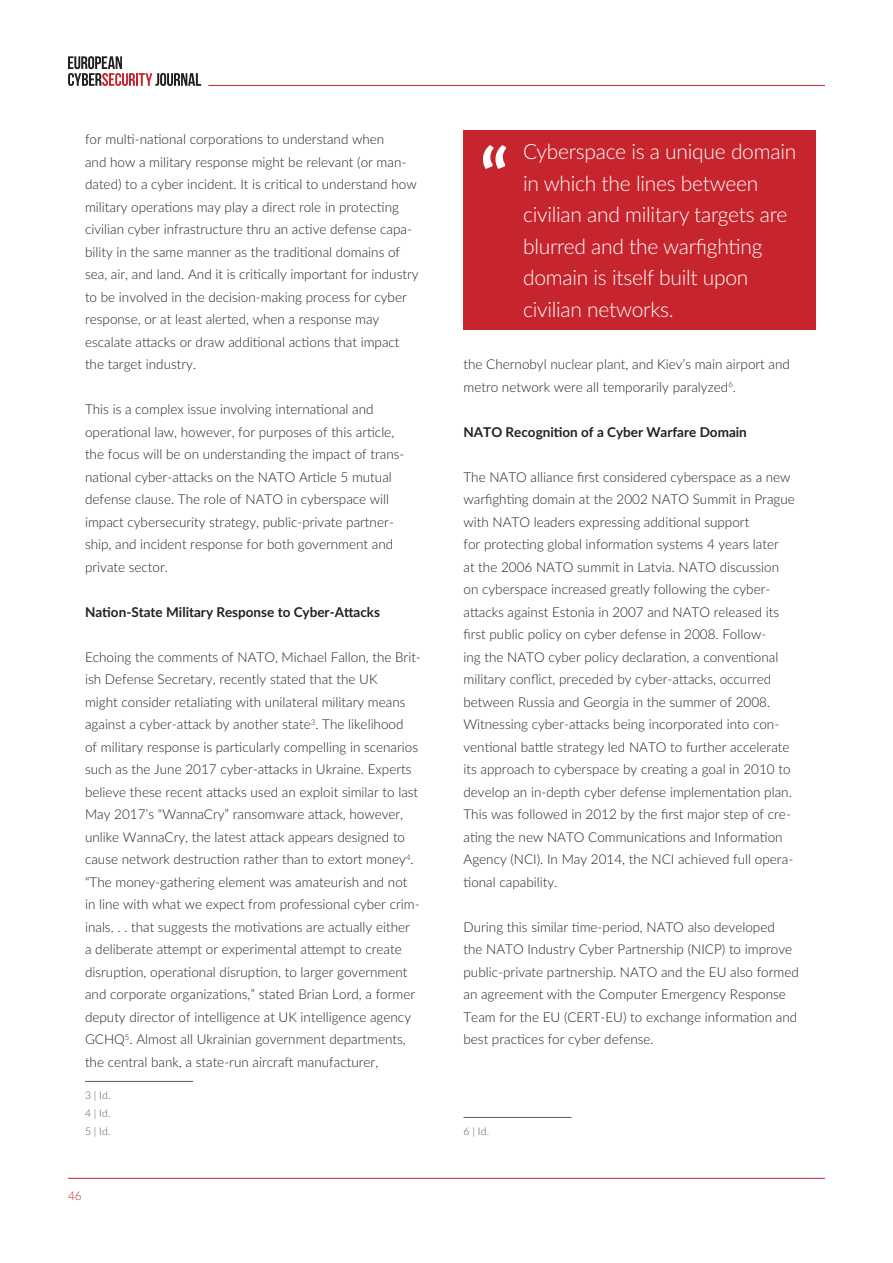
<style>
.page{position:relative;width:893px;height:1263px;background:#fff}
.page>*{position:absolute;margin:0;border:0;box-sizing:border-box;transform-origin:0 0}
.t1{font:300 21px/31.5px "Lato";letter-spacing:-.01em;color:#fff}
.t2{font:300 13.5px/22.5px "Lato";color:#231f20}
.t3{font:700 13.5px "Lato";color:#231f20}
.t4{font:300 12px "Lato";color:#c6252d}
.t5{font:300 10.5px/18px "Lato";letter-spacing:.025em;color:#57585a;text-align:justify}
</style>
<div class="page">
<svg style="left:68px;top:56px;width:133px;height:30px"></svg>
<hr style="left:85px;top:1081px;width:108px;height:1px;background:#57585a">
<div style="left:463px;top:130px;width:353px;height:199px;background:#c6252d"></div>
<svg style="left:483px;top:145px;width:23px;height:24px"></svg>
<hr style="left:463px;top:1117px;width:108px;height:1px;background:#57585a">
<hr style="left:68px;top:1178px;width:757px;height:1px;background:#c6252d">
<hr style="left:208px;top:85px;width:617px;height:1px;background:#c6252d">
<p class="t2" style="left:85px;top:127px;width:335px">for multi-national corporations to understand when<br>and how a military response might be relevant (or man&shy;dated) to a cyber incident. It is critical to understand how military operations may play a direct role in protecting civilian cyber infrastructure thru an active defense capa&shy;bility in the same manner as the traditional domains of sea, air, and land. And it is critically important for industry to be involved in the decision-making process for cyber response, or at least alerted, when a response may escalate attacks or draw additional actions that impact the target industry.</p>
<p class="t2" style="left:85px;top:397px;width:321px">This is a complex issue involving international and operational law, however, for purposes of this article, the focus will be on understanding the impact of trans&shy;national cyber-attacks on the NATO Article 5 mutual defense clause. The role of NATO in cyberspace will impact cybersecurity strategy, public-private partner&shy;ship, and incident response for both government and private sector.</p>
<p class="t3" style="left:85px;top:602px;width:296px">Nation-State Military Response to Cyber-Attacks</p>
<p class="t2" style="left:85px;top:645px;width:337px">Echoing the comments of NATO, Michael Fallon, the Brit&shy;ish Defense Secretary, recently stated that the UK<br>might consider retaliating with unilateral military means against a cyber-attack by another state<sup>3</sup>. The likelihood<br>of military response is particularly compelling in scenarios such as the June 2017 cyber-attacks in Ukraine. Experts believe these recent attacks used an exploit similar to last May 2017’s “WannaCry” ransomware attack, however, unlike WannaCry, the latest attack appears designed to cause network destruction rather than to extort money<sup>4</sup>. “The money-gathering element was amateurish and not in line with what we expect from professional cyber crim&shy;inals. . . that suggests the motivations are actually either<br>a deliberate attempt or experimental attempt to create disruption, operational disruption, to larger government and corporate organizations,” stated Brian Lord, a former deputy director of intelligence at UK intelligence agency GCHQ<sup>5</sup>. Almost all Ukrainian government departments, the central bank, a state-run aircraft manufacturer,</p>
<p class="t5" style="left:85px;top:1086px;width:27px">3 | Id.<br>4 | Id.<br>5 | Id.</p>
<p class="t4" style="left:68px;top:1188px;width:15px">46</p>
<h1 class="t1" style="left:523px;top:135px;width:275px">Cyberspace is a unique domain in which the lines between civilian and military targets are blurred and the warfighting domain is itself built upon civilian networks.</h1>
<p class="t2" style="left:463px;top:352px;width:328px">the Chernobyl nuclear plant, and Kiev’s main airport and metro network were all temporarily paralyzed<sup>6</sup>.</p>
<p class="t3" style="left:463px;top:422px;width:285px">NATO Recognition of a Cyber Warfare Domain</p>
<p class="t2" style="left:463px;top:465px;width:333px">The NATO alliance first considered cyberspace as a new warfighting domain at the 2002 NATO Summit in Prague with NATO leaders expressing additional support<br>for protecting global information systems 4 years later<br>at the 2006 NATO summit in Latvia. NATO discussion on cyberspace increased greatly following the cyber&shy;attacks against Estonia in 2007 and NATO released its first public policy on cyber defense in 2008. Follow-<br>ing the NATO cyber policy declaration, a conventional military conflict, preceded by cyber-attacks, occurred between Russia and Georgia in the summer of 2008.<br>Witnessing cyber-attacks being incorporated into con&shy;ventional battle strategy led NATO to further accelerate its approach to cyberspace by creating a goal in 2010 to develop an in-depth cyber defense implementation plan.<br>This was followed in 2012 by the first major step of cre&shy;ating the new NATO Communications and Information Agency (NCI). In May 2014, the NCI achieved full opera&shy;tional capability.</p>
<p class="t2" style="left:463px;top:915px;width:337px">During this similar time-period, NATO also developed<br>the NATO Industry Cyber Partnership (NICP) to improve public-private partnership. NATO and the EU also formed an agreement with the Computer Emergency Response Team for the EU (CERT-EU) to exchange information and best practices for cyber defense.</p>
<p class="t5" style="left:463px;top:1122px;width:27px">6 | Id.</p>
</div>
